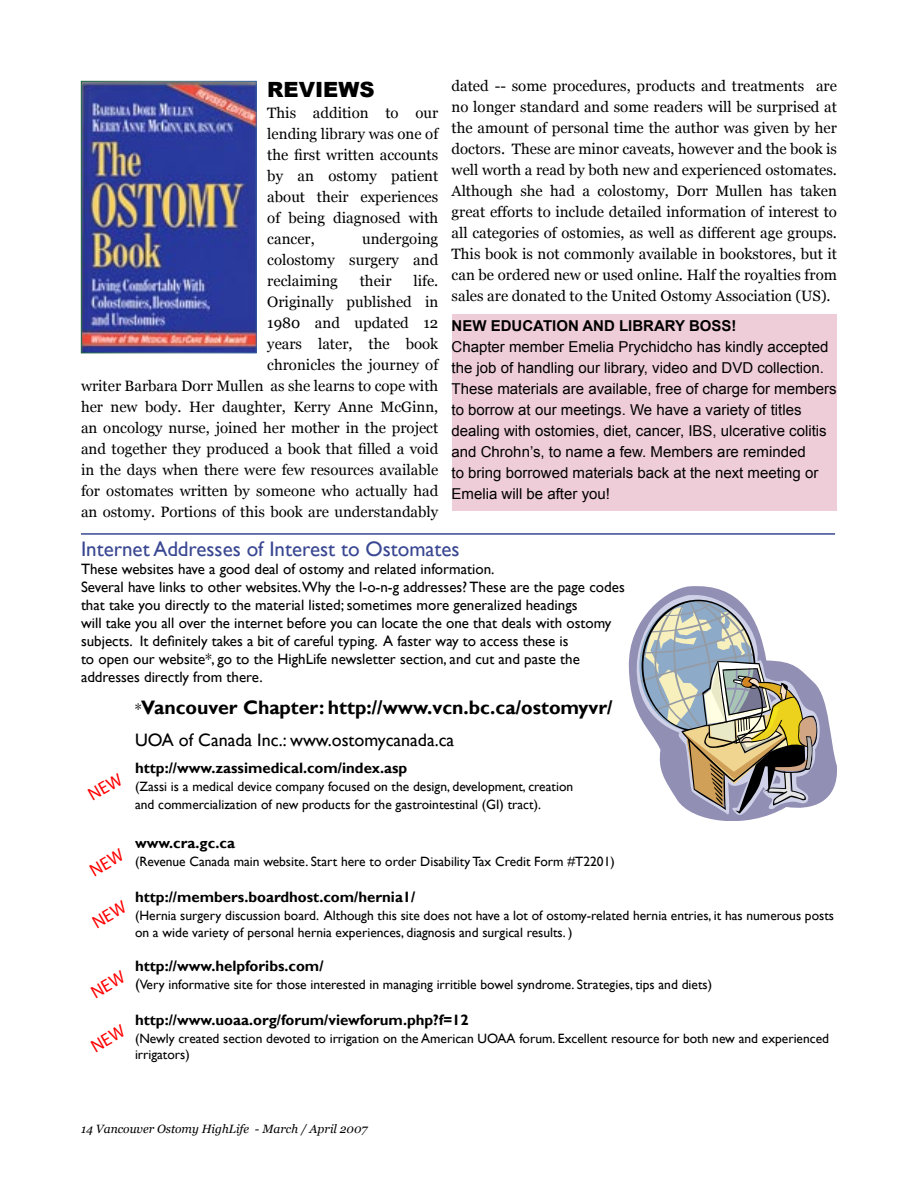
<style>
.page{position:relative;width:918px;height:1188px;background:#fff}
.page>*{position:absolute;margin:0;border:0;box-sizing:border-box;transform-origin:0 0}
.t1{font:21px "Gill Sans";color:#394792}
.t2{font:900 21px "Arial";color:#000}
.t3{font:700 19.5px "Gill Sans";color:#000}
.t4{font:18px "Gill Sans";color:#000}
.t5{font:15px/21px "Georgia";color:#000;text-align:justify}
.t6{font:15px/18px "Gill Sans";color:#000}
.t7{font:15px/21px "Arial";color:#000}
.t8{font:700 15px "Gill Sans";color:#000}
.t9{font:700 15px "Arial";color:#000}
.t10{font:13.5px/16.2px "Gill Sans";color:#000}
.t11{font:italic 12px "Georgia";color:#000}
.s1{font-weight:400;font-size:15px}
.s2{font-size:15px}
</style>
<div class="page">
<div style="left:452px;top:315px;width:385px;height:196px;background:#eeccd8"></div>
<svg style="left:674px;top:586px;width:163px;height:235px"></svg>
<svg style="left:629px;top:591px;width:194px;height:227px"></svg>
<hr style="left:81px;top:533px;width:754px;height:2px;background:#394792">
<img style="left:83px;top:83px;width:171px;height:268px">
<h1 class="t2" style="left:267px;top:75px;width:109px">REVIEWS</h1>
<p class="t5" style="left:267px;top:103px;width:172px">This addition to our lending library was one of the first written accounts by an ostomy patient about their experiences of being diagnosed with cancer,</p>
<p class="t5" style="left:267px;top:229px;width:173px;text-indent:95px">undergoing colostomy surgery and reclaiming</p>
<p class="t5" style="left:81px;top:271px;width:359px;text-align:right">life.<br>Originally published in<br>1980 and updated 12<br>years later, the book<br>chronicles the journey of<br>writer Barbara Dorr Mullen as she learns to cope with her new body. Her daughter, Kerry Anne McGinn, an oncology nurse, joined her mother in the project and together they produced a book that filled a void in the days when there were few resources available for ostomates written by someone who actually had an ostomy. Portions of this book are understandably</p>
<p class="t5" style="left:360px;top:271px;width:33px">their</p>
<p class="t5" style="left:452px;top:75px;width:387px">dated -- some procedures, products and treatments are no longer standard and some readers will be surprised at the amount of personal time the author was given by her doctors. These are minor caveats, however and the book is well worth a read by both new and experienced ostomates.<br>Although she had a colostomy, Dorr Mullen has taken great efforts to include detailed information of interest to all categories of ostomies, as well as different age groups.<br>This book is not commonly available in bookstores, but it can be ordered new or used online. Half the royalties from sales are donated to the United Ostomy Association (US).</p>
<p class="t9" style="left:452px;top:316px;width:286px">NEW EDUCATION AND LIBRARY BOSS!</p>
<p class="t7" style="left:452px;top:336px;width:387px">Chapter member Emelia Prychidcho has kindly accepted the job of handling our library, video and DVD collection.<br>These materials are available, free of charge for members to borrow at our meetings. We have a variety of titles dealing with ostomies, diet, cancer, IBS, ulcerative colitis and Chrohn’s, to name a few. Members are reminded<br>to bring borrowed materials back at the next meeting or Emelia will be after you!</p>
<h1 class="t1" style="left:81px;top:536px;width:380px">Internet Addresses of Interest to Ostomates</h1>
<p class="t6" style="left:81px;top:560px;width:545px">These websites have a good deal of ostomy and related information.<br>Several have links to other websites.Why the l-o-n-g addresses? These are the page codes that take you directly to the material listed; sometimes more generalized headings<br>will take you all over the internet before you can locate the one that deals with ostomy subjects. It definitely takes a bit of careful typing. A faster way to access these is<br>to open our website*, go to the HighLife newsletter section, and cut and paste the addresses directly from there.</p>
<h2 class="t3" style="left:135px;top:696px;width:479px"><span class="s1">*</span>Vancouver Chapter: http://www.vcn.bc.ca/ostomyvr/</h2>
<p class="t4" style="left:135px;top:730px;width:321px">UOA of Canada Inc.: www.ostomycanada.ca</p>
<p class="t8" style="left:135px;top:759px;width:274px">http://www.zassimedical.com/index.asp</p>
<p class="t10" style="left:135px;top:778px;width:440px;line-height:18px">(Zassi is a medical device company focused on the design, development, creation and commercialization of new products for the gastrointestinal (GI) tract).</p>
<p class="t8" style="left:135px;top:834px;width:102px">www.cra.gc.ca</p>
<p class="t10" style="left:135px;top:854px;width:481px">(Revenue Canada main website. Start here to order Disability Tax Credit Form #T2201)</p>
<p class="t8" style="left:135px;top:888px;width:282px">http://members.boardhost.com/hernia1/</p>
<p class="t10" style="left:135px;top:908px;width:701px">(Hernia surgery discussion board. Although this site does not have a lot of ostomy-related hernia entries, it has numerous posts on a wide variety of personal hernia experiences, diagnosis and surgical results. )</p>
<p class="t8" style="left:135px;top:957px;width:190px">http://www.helpforibs.com/</p>
<p class="t10" style="left:135px;top:976px;width:579px"><span class="s2">(</span>Very informative site for those interested in managing irritible bowel syndrome. Strategies, tips and diets)</p>
<p class="t8" style="left:135px;top:1011px;width:335px">http://www.uoaa.org/forum/viewforum.php?f=12</p>
<p class="t10" style="left:135px;top:1030px;width:696px">(Newly created section devoted to irrigation on the American UOAA forum. Excellent resource for both new and experienced irrigators)</p>
<p class="t11" style="left:81px;top:1122px;width:288px">14 Vancouver Ostomy HighLife - March / April 2007</p>
</div>
